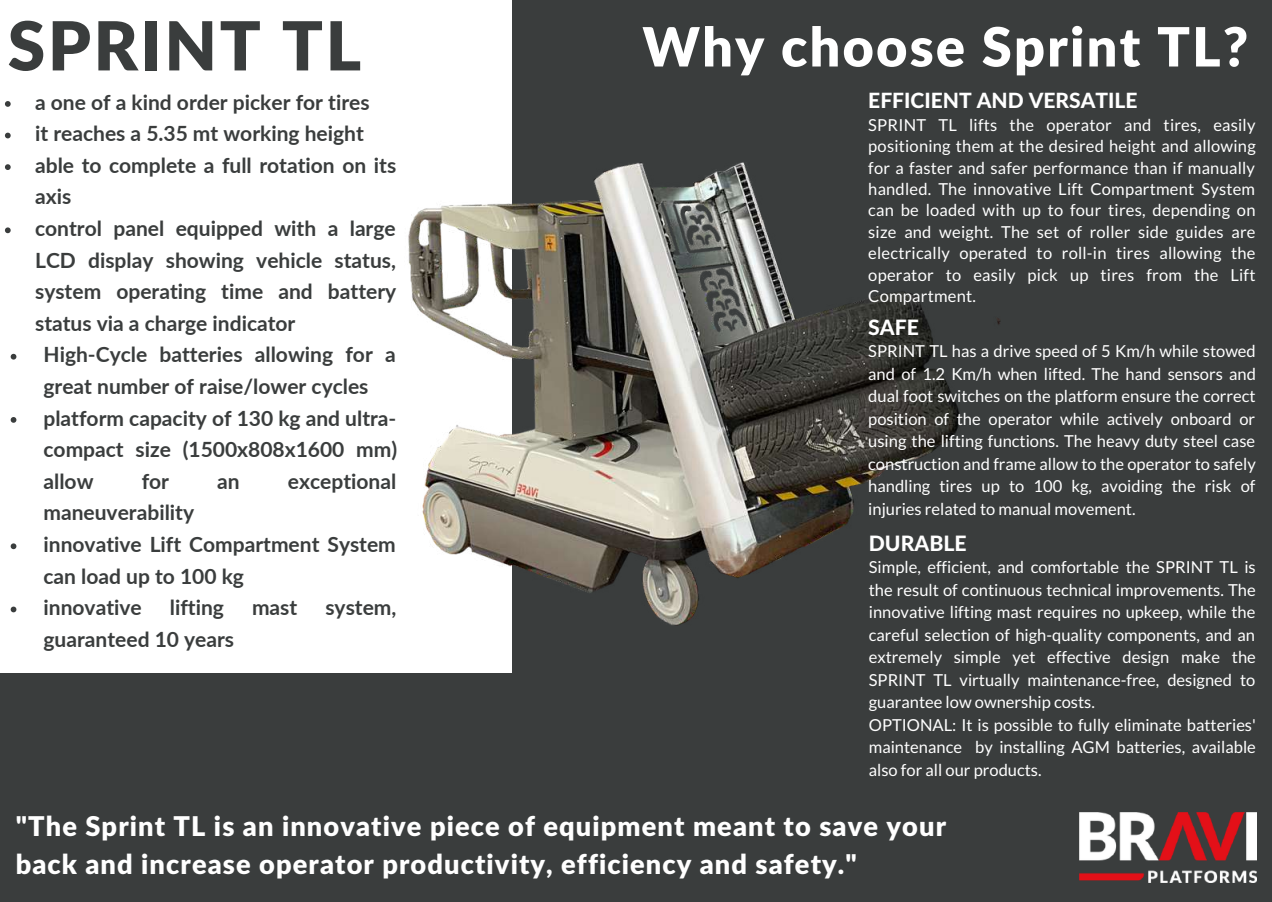
<style>
.page{position:relative;width:1272px;height:902px;background:#fff}
.page>*{position:absolute;margin:0;border:0;box-sizing:border-box;transform-origin:0 0}
.t1{font:900 67.5px "Lato Latin";letter-spacing:.04em;color:#3a3d3d}
.t2{font:900 54px "Lato Latin";letter-spacing:.04em;color:#fff}
.t3{font:900 27.15px/37.7px "Lato Latin";letter-spacing:.04em;color:#fff}
.t4{font:800 21.15px "Lato Latin";color:#fff}
.t5{font:700 21px/31.5px "Lato";color:#3a3d3d}
.t6{font:800 21px "Lato Latin";color:#fff}
.t7{font:16.5px/22.5px "Lato";color:#fff;text-align:justify}
</style>
<div class="page">
<div style="left:0;top:0;width:1271px;height:901px;background:#3a3d3d"></div>
<div style="left:0;top:0;width:511px;height:672px;background:#fff"></div>
<img style="left:408px;top:162px;width:592px;height:463px">
<img style="left:1079px;top:812px;width:177px;height:70px">
<svg style="left:5px;top:101px;width:6px;height:6px"></svg>
<svg style="left:5px;top:133px;width:6px;height:5px"></svg>
<svg style="left:5px;top:164px;width:6px;height:6px"></svg>
<svg style="left:5px;top:227px;width:6px;height:6px"></svg>
<svg style="left:11px;top:353px;width:5px;height:6px"></svg>
<svg style="left:11px;top:417px;width:5px;height:5px"></svg>
<svg style="left:11px;top:543px;width:5px;height:6px"></svg>
<svg style="left:11px;top:606px;width:5px;height:6px"></svg>
<h1 class="t1" style="left:8px;top:16px;width:355px">SPRINT TL</h1>
<h2 class="t2" style="left:642px;top:23px;width:607px">Why choose Sprint TL?</h2>
<p class="t5" style="left:35px;top:86px;width:336px">a one of a kind order picker for tires</p>
<p class="t5" style="left:35px;top:117px;width:330px">it reaches a 5.35 mt working height</p>
<p class="t5" style="left:35px;top:149px;width:362px">able to complete a full rotation on its</p>
<p class="t5" style="left:35px;top:180px;width:38px">axis</p>
<p class="t5" style="left:35px;top:212px;width:362px">control panel equipped with a large</p>
<p class="t5" style="left:35px;top:244px;width:362px">LCD display showing vehicle status,</p>
<p class="t5" style="left:35px;top:275px;width:362px">system operating time and battery</p>
<p class="t5" style="left:35px;top:307px;width:262px">status via a charge indicator</p>
<p class="t5" style="left:43px;top:338px;width:354px">High-Cycle batteries allowing for a</p>
<p class="t5" style="left:43px;top:370px;width:326px">great number of raise/lower cycles</p>
<p class="t5" style="left:43px;top:401px;width:354px">platform capacity of 130 kg and ultra-</p>
<p class="t5" style="left:43px;top:433px;width:355px">compact size (1500x808x1600 mm)</p>
<p class="t5" style="left:43px;top:464px;width:51px">allow</p>
<p class="t5" style="left:142px;top:464px;width:29px">for</p>
<p class="t5" style="left:217px;top:464px;width:24px">an</p>
<p class="t5" style="left:288px;top:464px;width:110px">exceptional</p>
<p class="t5" style="left:43px;top:496px;width:354px">maneuverability<br>innovative Lift Compartment System can load up to 100 kg<br>innovative</p>
<p class="t5" style="left:170px;top:591px;width:56px">lifting</p>
<p class="t5" style="left:252px;top:591px;width:47px">mast</p>
<p class="t5" style="left:325px;top:591px;width:73px">system,</p>
<p class="t5" style="left:43px;top:622px;width:192px">guaranteed 10 years</p>
<p class="t6" style="left:868px;top:91px;width:271px">EFFICIENT AND VERSATILE</p>
<p class="t7" style="left:868px;top:114px;width:389px;line-height:21.5px">SPRINT TL lifts the operator and tires, easily positioning them at the desired height and allowing for a faster and safer performance than if manually handled. The innovative Lift Compartment System can be loaded with up to four tires, depending on size and weight. The set of roller side guides are electrically operated to roll-in tires allowing the operator to easily pick up tires from the Lift Compartment.</p>
<p class="t4" style="left:868px;top:318px;width:52px">SAFE</p>
<p class="t7" style="left:868px;top:339px;width:389px">SPRINT TL has a drive speed of 5 Km/h while stowed and of 1.2 Km/h when lifted. The hand sensors and dual foot switches on the platform ensure the correct position of the operator while actively onboard or using the lifting functions. The heavy duty steel case construction and frame allow to the operator to safely handling tires up to 100 kg, avoiding the risk of injuries related to manual movement.</p>
<p class="t4" style="left:868px;top:534px;width:99px">DURABLE</p>
<p class="t7" style="left:868px;top:555px;width:388px;text-align:left">Simple, efficient, and comfortable the SPRINT TL is the result of continuous technical improvements. The innovative lifting mast requires no upkeep, while the careful selection of high-quality components, and an extremely simple yet effective design make the SPRINT TL virtually maintenance-free, designed to guarantee low ownership costs.<br>OPTIONAL: It is possible to fully eliminate batteries' maintenance by installing AGM batteries, available also for all our products.</p>
<h3 class="t3" style="left:16px;top:808px;width:931px">"The Sprint TL is an innovative piece of equipment meant to save your back and increase operator productivity, efficiency and safety."</h3>
</div>
